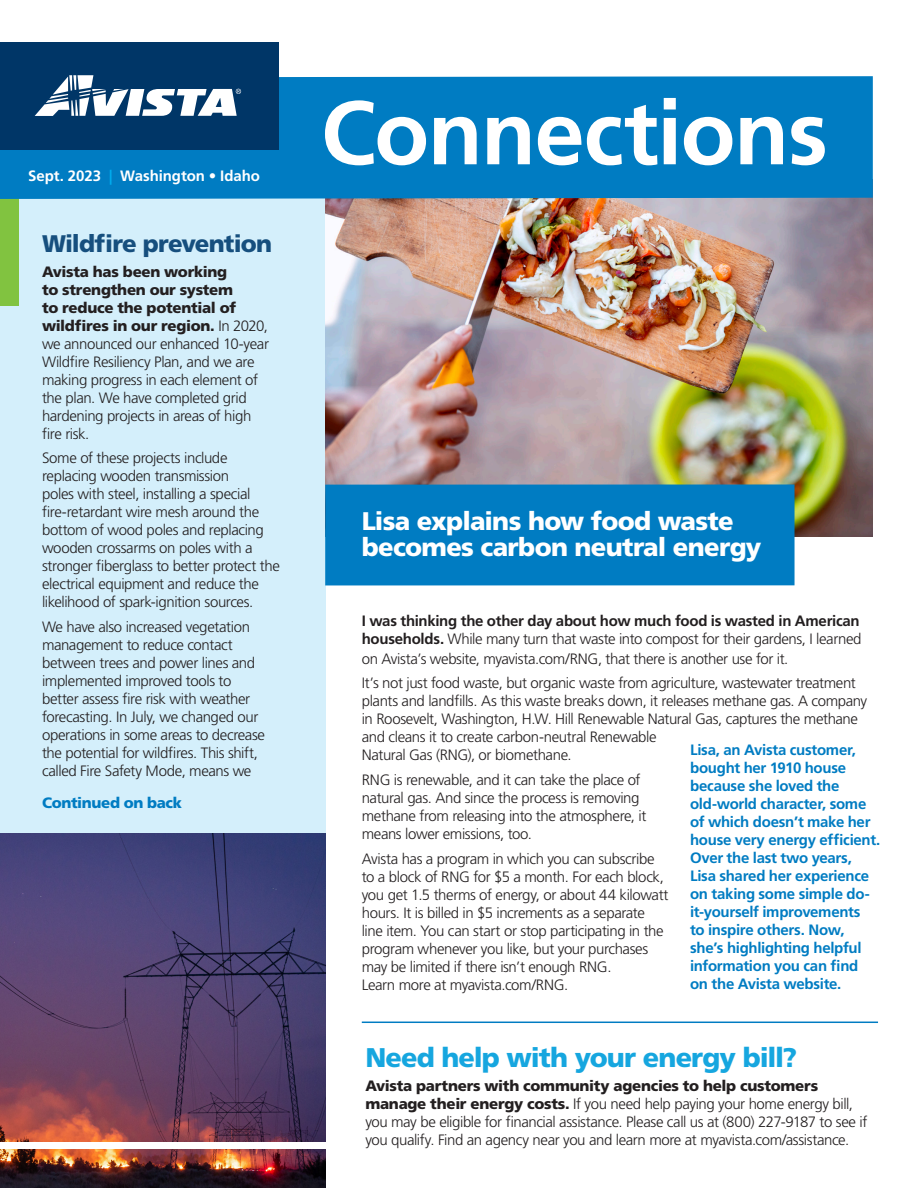
<style>
.page{position:relative;width:918px;height:1188px;background:#fff}
.page>*{position:absolute;margin:0;border:0;box-sizing:border-box;transform-origin:0 0}
.Headline{font:700 90px "Frutiger LT Std";letter-spacing:-.015em;color:#fff}
.Headline-2{font:900 27px "Frutiger LT Std";letter-spacing:-.035em;color:#16a6df}
.Body_newsletter{font:900 25.5px/25.5px "Frutiger LT Std";letter-spacing:-.025em;color:#fff}
.Headline-3{font:900 24px "Frutiger LT Std";letter-spacing:-.035em;color:#164f7e}
.Body_newsletter-2{font:300 15px/18px "Frutiger LT Std";letter-spacing:-.025em;color:#231f20}
.Headline-4{font:300 15px/18px "Frutiger LT Std";letter-spacing:-.025em;color:#231f20}
.Body_newsletter-3{font:700 15px/18px "Frutiger LT Std";letter-spacing:-.02em;color:#007cc2}
.Body_newsletter-4{font:700 15px/18px "Frutiger LT Std";letter-spacing:-.02em;color:#231f20}
.Headline-5{font:700 15px "Frutiger LT Std";letter-spacing:-.005em;color:#fff}
.Headline-6{font:900 15px "Frutiger LT Std";letter-spacing:-.025em;color:#007cc2}
.s1{color:#00aeef}
.s2{font-weight:900}
.s3{font-weight:300}
</style>
<div class="page">
<div style="left:0;top:198px;width:325px;height:990px;background:#d4effb"></div>
<img style="left:325px;top:199px;width:548px;height:337px">
<img style="left:0;top:833px;width:325px;height:355px">
<div style="left:0;top:198px;width:19px;height:108px;background:#81c340"></div>
<div style="left:0;top:76px;width:873px;height:123px;background:#007cc2"></div>
<div style="left:0;top:42px;width:278px;height:108px;background:#003667"></div>
<svg style="left:35px;top:75px;width:206px;height:41px"></svg>
<div style="left:325px;top:485px;width:470px;height:100px;background:#007cc2"></div>
<hr style="left:362px;top:1022px;width:516px;height:1px;background:#007cc2">
<div style="left:0;top:1142px;width:325px;height:7px;background:#fff"></div>
<p class="Headline-5" style="left:28px;top:167px;width:233px">Sept. 2023 <span class="s1">|</span> Washington • Idaho</p>
<p class="Headline-3" style="left:42px;top:229px;width:232px">Wildfire prevention</p>
<p class="Headline-4" style="left:42px;top:263px;width:228px"><span class="s2">Avista has been working<br>to strengthen our system<br>to reduce the potential of wildfires in our region.</span> In 2020, we announced our enhanced 10-year<br>Wildfire Resiliency Plan, and we are making progress in each element of the plan. We have completed grid hardening projects in areas of high fire risk.</p>
<p class="Headline-4" style="left:42px;top:449px;width:239px">Some of these projects include replacing wooden transmission<br>poles with steel, installing a special fire-retardant wire mesh around the bottom of wood poles and replacing wooden crossarms on poles with a stronger fiberglass to better protect the electrical equipment and reduce the likelihood of spark-ignition sources.</p>
<p class="Body_newsletter-2" style="left:42px;top:618px;width:225px">We have also increased vegetation management to reduce contact between trees and power lines and implemented improved tools to better assess fire risk with weather forecasting. In July, we changed our operations in some areas to decrease the potential for wildfires. This shift, called Fire Safety Mode, means we</p>
<p class="Headline-6" style="left:42px;top:794px;width:141px">Continued on back</p>
<p class="Headline" style="left:321px;top:80px;width:509px">Connections</p>
<p class="Body_newsletter" style="left:362px;top:508px;width:401px">Lisa explains how food waste becomes carbon neutral energy</p>
<p class="Body_newsletter-4" style="left:362px;top:612px;width:501px">I was thinking the other day about how much food is wasted in American households. <span class="s3">While many turn that waste into compost for their gardens, I learned</span></p>
<p class="Body_newsletter-2" style="left:362px;top:650px;width:428px">on Avista’s website, myavista.com/RNG, that there is another use for it.</p>
<p class="Body_newsletter-2" style="left:362px;top:674px;width:507px">It’s not just food waste, but organic waste from agriculture, wastewater treatment plants and landfills. As this waste breaks down, it releases methane gas. A company in Roosevelt, Washington, H.W. Hill Renewable Natural Gas, captures the methane and cleans it to create carbon-neutral Renewable<br>Natural Gas (RNG), or biomethane.</p>
<p class="Body_newsletter-2" style="left:362px;top:771px;width:286px">RNG is renewable, and it can take the place of natural gas. And since the process is removing methane from releasing into the atmosphere, it means lower emissions, too.</p>
<p class="Body_newsletter-2" style="left:362px;top:850px;width:308px">Avista has a program in which you can subscribe to a block of RNG for $5 a month. For each block, you get 1.5 therms of energy, or about 44 kilowatt hours. It is billed in $5 increments as a separate line item. You can start or stop participating in the program whenever you like, but your purchases may be limited if there isn’t enough RNG.<br>Learn more at myavista.com/RNG.</p>
<p class="Body_newsletter-3" style="left:690px;top:740px;width:192px">Lisa, an Avista customer, bought her 1910 house because she loved the old-world character, some of which doesn’t make her house very energy efficient.<br>Over the last two years,<br>Lisa shared her experience on taking some simple do&shy;it-yourself improvements<br>to inspire others. Now, she’s highlighting helpful information you can find<br>on the Avista website.</p>
<p class="Headline-2" style="left:365px;top:1041px;width:433px">Need help with your energy bill?</p>
<p class="Headline-4" style="left:365px;top:1077px;width:504px"><span class="s2">Avista partners with community agencies to help customers manage their energy costs.</span> If you need help paying your home energy bill, you may be eligible for financial assistance. Please call us at (800) 227-9187 to see if you qualify. Find an agency near you and learn more at myavista.com/assistance.</p>
</div>
